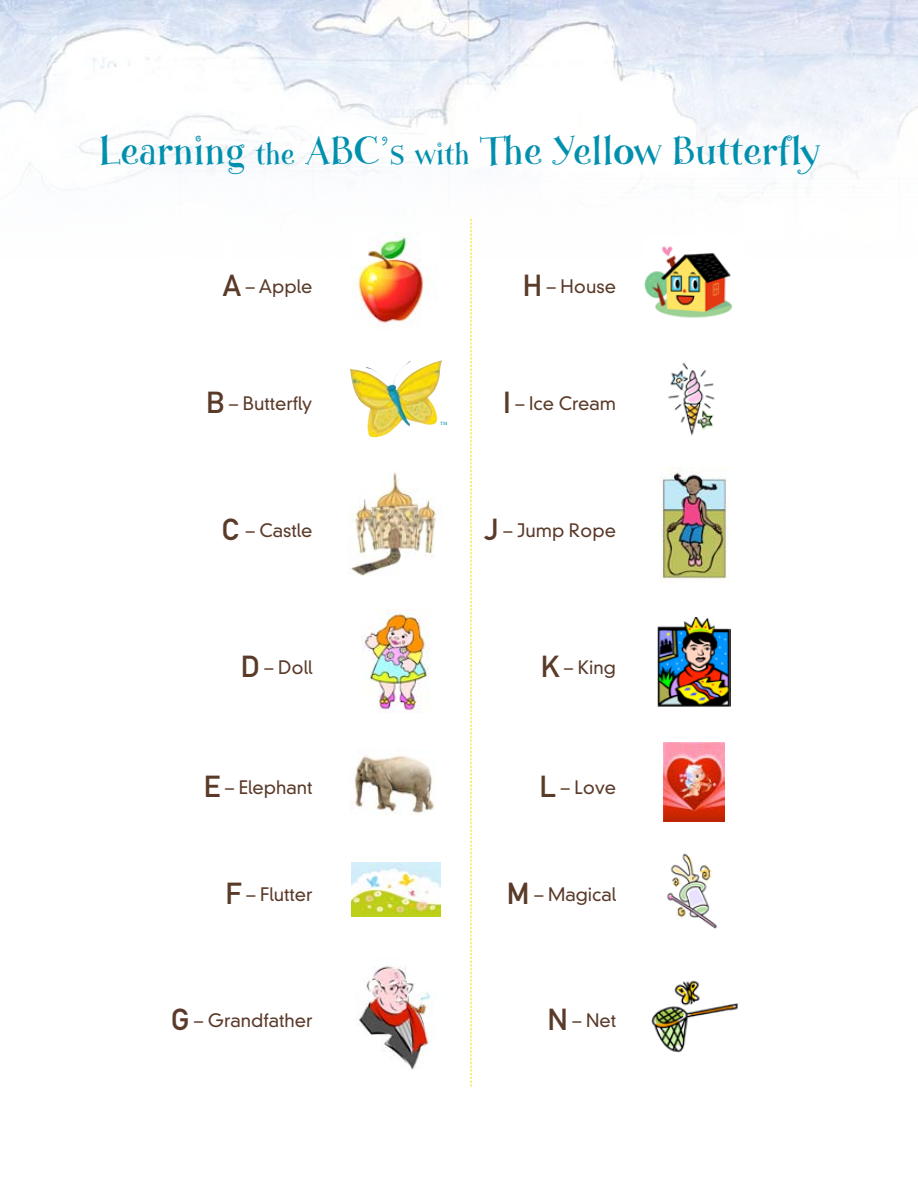
<style>
.page{position:relative;width:918px;height:1188px;background:#fff}
.page>*{position:absolute;margin:0;border:0;box-sizing:border-box;transform-origin:0 0}
.t1{font:37.5px "Fiddlestix Solid";color:#0090ae}
.t2{font:300 18px "DIN Neuzeit Grotesk";color:#5a3a29}
.t3{font:7.5px "Book Antiqua";color:#0090ae}
.s1{font-size:28.5px}
.s2{font-family:"DIN Mittelschrift";font-weight:400;font-size:30px}
</style>
<div class="page">
<img style="left:0;top:0;width:918px;height:270px">
<img style="left:352px;top:232px;width:88px;height:92px">
<img style="left:643px;top:236px;width:102px;height:82px">
<img style="left:350px;top:360px;width:92px;height:77px">
<img style="left:668px;top:362px;width:47px;height:74px">
<img style="left:349px;top:472px;width:87px;height:104px">
<img style="left:660px;top:468px;width:68px;height:114px">
<img style="left:361px;top:609px;width:69px;height:104px">
<img style="left:657px;top:617px;width:74px;height:90px">
<img style="left:349px;top:755px;width:86px;height:60px">
<img style="left:663px;top:742px;width:62px;height:80px">
<img style="left:351px;top:863px;width:90px;height:54px">
<img style="left:667px;top:853px;width:51px;height:76px">
<img style="left:358px;top:966px;width:79px;height:104px">
<img style="left:651px;top:980px;width:87px;height:73px">
<svg style="left:471px;top:219px;width:1px;height:868px"></svg>
<h1 class="t1" style="left:99px;top:127px;width:722px">Learning <span class="s1">the</span> ABC’s <span class="s1">with</span> The Yellow Butterfly</h1>
<p class="t2" style="left:223px;top:275px;width:91px"><span class="s2">A</span> – Apple</p>
<p class="t2" style="left:523px;top:275px;width:95px"><span class="s2">H</span> – House</p>
<p class="t2" style="left:206px;top:393px;width:108px"><span class="s2">B</span> – Butterfly</p>
<p class="t2" style="left:503px;top:393px;width:115px"><span class="s2">I</span> – Ice Cream</p>
<p class="t3" style="left:440px;top:420px;width:9px">™</p>
<p class="t2" style="left:222px;top:519px;width:92px"><span class="s2">C</span> – Castle</p>
<p class="t2" style="left:484px;top:519px;width:134px"><span class="s2">J</span> – Jump Rope</p>
<p class="t2" style="left:241px;top:657px;width:73px"><span class="s2">D</span> – Doll</p>
<p class="t2" style="left:541px;top:657px;width:77px"><span class="s2">K</span> – King</p>
<p class="t2" style="left:204px;top:776px;width:110px"><span class="s2">E</span> – Elephant</p>
<p class="t2" style="left:539px;top:776px;width:78px"><span class="s2">L</span> – Love</p>
<p class="t2" style="left:226px;top:884px;width:88px"><span class="s2">F</span> – Flutter</p>
<p class="t2" style="left:507px;top:884px;width:111px"><span class="s2">M</span> – Magical</p>
<p class="t2" style="left:171px;top:1010px;width:143px"><span class="s2">G</span> – Grandfather</p>
<p class="t2" style="left:547px;top:1010px;width:70px"><span class="s2">N</span> – Net</p>
</div>
